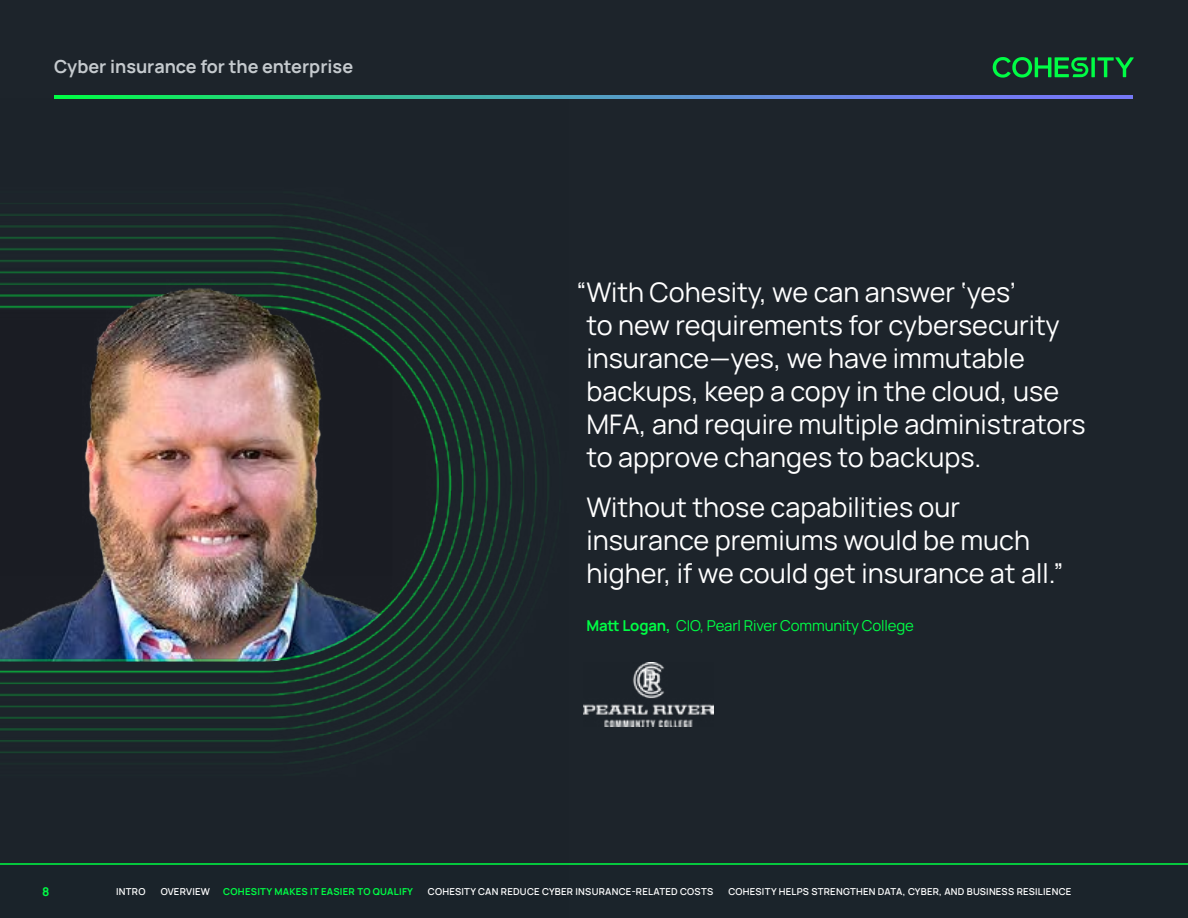
<style>
.page{position:relative;width:1188px;height:918px;background:#1d242b}
.page>*{position:absolute;margin:0;border:0;box-sizing:border-box;transform-origin:0 0}
.t1{font:27px/33px "Manrope";color:#fff}
.t2{font:700 18px "Manrope";color:#c5cace}
.t3{font:15px "Manrope";letter-spacing:-.01em;color:#00fd45}
.t4{font:700 12px "Manrope";color:#00fd45}
.t5{font:600 9.6px "Manrope";letter-spacing:.025em;color:#fff}
.t6{font:700 9.6px "Manrope";letter-spacing:.025em;color:#00fd45}
.s1{font-weight:700}
</style>
<div class="page">
<svg style="left:54px;top:95px;width:1079px;height:4px;background:#4aa8b5"></svg>
<svg style="left:1091px;top:57px;width:4px;height:20px"></svg>
<svg style="left:1098px;top:57px;width:36px;height:20px"></svg>
<svg style="left:993px;top:57px;width:95px;height:21px"></svg>
<hr style="left:0;top:863px;width:1188px;height:2px;background:#00fd45">
<img style="left:0;top:203px;width:568px;height:662px">
<img style="left:584px;top:663px;width:129px;height:64px">
<img style="left:0;top:269px;width:392px;height:307px">
<p class="t2" style="left:54px;top:52px;width:301px">Cyber insurance for the enterprise</p>
<p class="t1" style="left:586px;top:275px;width:501px;text-indent:-10px">“With Cohesity, we can answer ‘yes’<br>to new requirements for cybersecurity insurance—yes, we have immutable backups, keep a copy in the cloud, use MFA, and require multiple administrators to approve changes to backups.</p>
<p class="t1" style="left:586px;top:489px;width:479px">Without those capabilities our insurance premiums would be much higher, if we could get insurance at all.”</p>
<p class="t3" style="left:586px;top:614px;width:329px"><span class="s1">Matt Logan,</span> CIO, Pearl River Community College</p>
<p class="t4" style="left:42px;top:882px;width:9px">8</p>
<p class="t5" style="left:116px;top:884px;width:31px">INTRO</p>
<p class="t5" style="left:161px;top:884px;width:51px">OVERVIEW</p>
<p class="t6" style="left:223px;top:884px;width:191px">COHESITY MAKES IT EASIER TO QUALIFY</p>
<p class="t5" style="left:428px;top:884px;width:287px">COHESITY CAN REDUCE CYBER INSURANCE-RELATED COSTS</p>
<p class="t5" style="left:728px;top:884px;width:345px">COHESITY HELPS STRENGTHEN DATA, CYBER, AND BUSINESS RESILIENCE</p>
</div>
